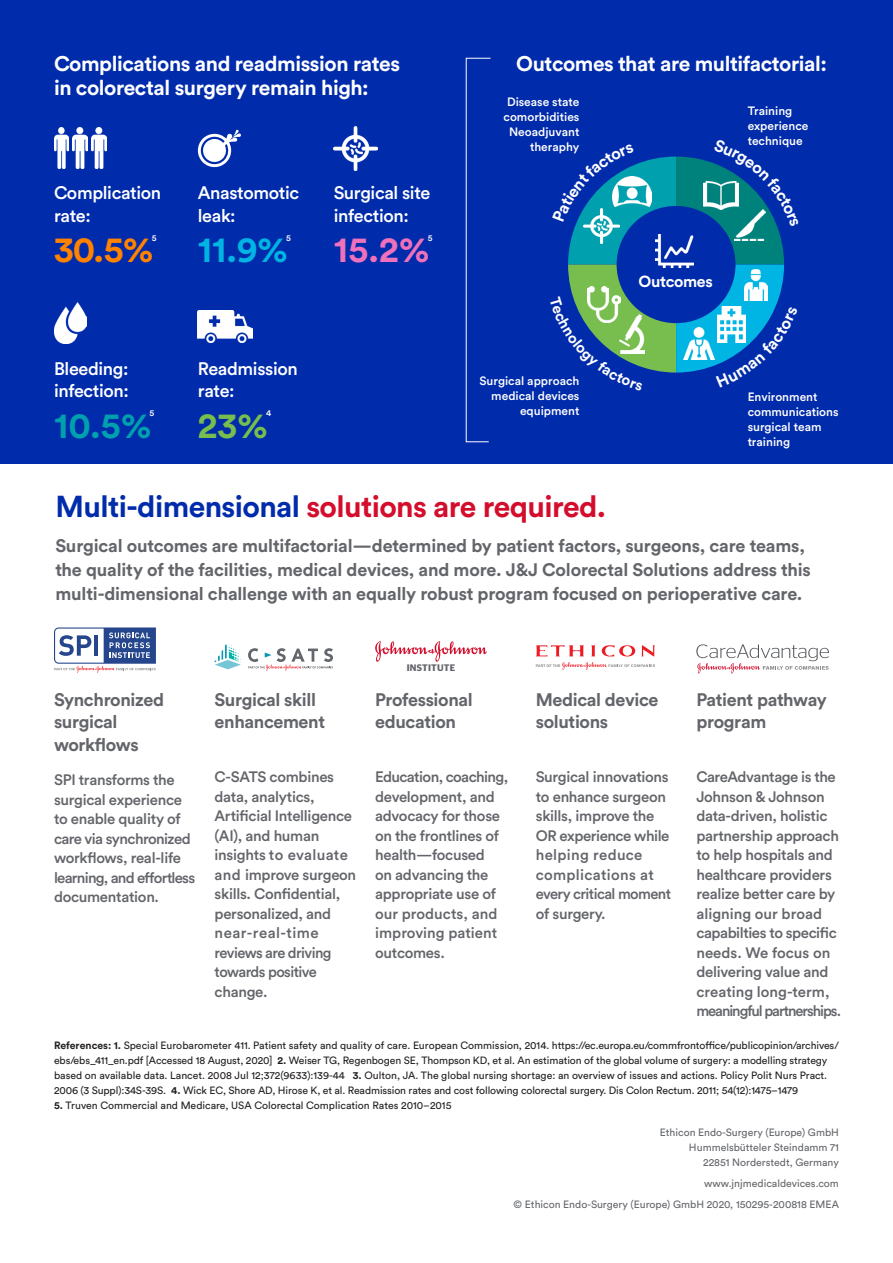
<style>
.page{position:relative;width:893px;height:1263px;background:#fff}
.page>*{position:absolute;margin:0;border:0;box-sizing:border-box;transform-origin:0 0}
.t1{font:700 36px "Circular Std";color:#ff8200}
.t2{font:700 36px "Circular Std";color:#ef70bb}
.t3{font:700 36px "Circular Std";color:#00b4e3}
.t4{font:700 36px "Circular Std";color:#00a0af}
.t5{font:700 36px "Circular Std";color:#77be4e}
.t6{font:700 30px "Circular Std";letter-spacing:-.02em;color:#d30d2b}
.t7{font:700 21px "Circular Std";letter-spacing:-.02em;color:#fff}
.t8{font:700 18px/22.5px "Circular Std";letter-spacing:-.01em;color:#63656a}
.t9{font:500 18px/22.5px "Circular Std";letter-spacing:-.02em;color:#fff}
.t10{font:700 15.9px "Circular Std";letter-spacing:-.02em;color:#fff}
.t11{font:500 15px/19.5px "Circular Std";letter-spacing:-.02em;color:#63656a}
.t12{font:500 12px/15px "Circular Std";color:#fff;text-align:right}
.t13{font:10.5px/15px "Circular Std";letter-spacing:-.01em;color:#231f20}
.t14{font:10.5px/15px "Circular Std";color:#63656a;text-align:right}
.t15{font:600 9.45px "Stag Sans";letter-spacing:.025em;color:#63656a}
.t16{font:500 8.7px "Circular Std";color:#fff}
.s1{color:#002baa}
.s2{font-weight:700}
</style>
<div class="page">
<div style="left:0;top:0;width:893px;height:464px;background:#002baa"></div>
<img style="left:73px;top:128px;width:14px;height:40px">
<img style="left:91px;top:128px;width:15px;height:40px">
<img style="left:54px;top:128px;width:15px;height:40px">
<img style="left:334px;top:126px;width:44px;height:44px">
<svg style="left:197px;top:130px;width:44px;height:38px"></svg>
<img style="left:54px;top:303px;width:33px;height:40px">
<img style="left:198px;top:310px;width:54px;height:32px">
<svg style="left:465px;top:57px;width:26px;height:385px"></svg>
<svg style="left:54px;top:627px;width:102px;height:46px"></svg>
<svg style="left:375px;top:641px;width:112px;height:21px"></svg>
<svg style="left:536px;top:645px;width:119px;height:25px"></svg>
<svg style="left:248px;top:648px;width:85px;height:23px"></svg>
<svg style="left:215px;top:644px;width:26px;height:25px"></svg>
<svg style="left:696px;top:644px;width:133px;height:29px"></svg>
<svg style="left:568px;top:156px;width:216px;height:217px"></svg>
<h3 class="t7" style="left:54px;top:50px;width:347px">Complications and readmission rates</h3>
<h3 class="t7" style="left:516px;top:50px;width:312px">Outcomes that are multifactorial:</h3>
<h3 class="t7" style="left:54px;top:74px;width:316px">in colorectal surgery remain high:</h3>
<p class="t12" style="left:504px;top:94px;width:77px">Disease state comorbidities<br>Neoadjuvant theraphy</p>
<p class="t12" style="left:748px;top:103px;width:62px;text-align:left">Training experience technique</p>
<p class="t9" style="left:54px;top:181px;width:109px">Complication rate:</p>
<h1 class="t1" style="left:54px;top:226px;width:101px">30.5%</h1>
<p class="t16" style="left:152px;top:232px;width:6px">5</p>
<p class="t9" style="left:198px;top:181px;width:103px">Anastomotic leak:</p>
<h1 class="t3" style="left:198px;top:226px;width:92px">11.9%</h1>
<p class="t16" style="left:286px;top:232px;width:6px">5</p>
<p class="t9" style="left:334px;top:181px;width:98px">Surgical site infection:</p>
<h1 class="t2" style="left:334px;top:226px;width:97px">15.2%</h1>
<p class="t16" style="left:428px;top:232px;width:6px">5</p>
<p class="t9" style="left:54px;top:357px;width:77px">Bleeding: infection:</p>
<h1 class="t4" style="left:54px;top:402px;width:99px">10.5%</h1>
<p class="t16" style="left:150px;top:408px;width:6px">5</p>
<p class="t9" style="left:198px;top:357px;width:102px">Readmission rate:</p>
<h1 class="t5" style="left:198px;top:402px;width:72px">23%</h1>
<p class="t16" style="left:266px;top:408px;width:7px">4</p>
<p class="t12" style="left:480px;top:373px;width:101px">Surgical approach medical devices equipment</p>
<p class="t10" style="left:638px;top:271px;width:76px">Outcomes</p>
<p class="t12" style="left:748px;top:389px;width:92px;text-align:left">Environment communications surgical team training</p>
<h2 class="t6" style="left:56px;top:487px;width:552px"><span class="s1">Multi-dimensional</span> solutions are required.</h2>
<p class="t8" style="left:56px;top:533px;width:757px;line-height:24px">Surgical outcomes are multifactorial—determined by patient factors, surgeons, care teams, the quality of the facilities, medical devices, and more. J&amp;J Colorectal Solutions address this multi-dimensional challenge with an equally robust program focused on perioperative care.</p>
<p class="t8" style="left:54px;top:688px;width:112px">Synchronized surgical workflows</p>
<p class="t11" style="left:54px;top:770px;width:143px">SPI transforms the surgical experience to enable quality of care via synchronized workflows, real-life learning, and effortless documentation.</p>
<p class="t8" style="left:215px;top:688px;width:112px">Surgical skill enhancement</p>
<p class="t11" style="left:215px;top:767px;width:143px">C-SATS combines data, analytics,<br>Artificial Intelligence (AI), and human insights to evaluate and improve surgeon skills. Confidential, personalized, and near-real-time reviews are driving towards positive change.</p>
<p class="t15" style="left:407px;top:662px;width:50px">INSTITUTE</p>
<p class="t8" style="left:375px;top:688px;width:99px">Professional education</p>
<p class="t11" style="left:375px;top:767px;width:135px">Education, coaching, development, and advocacy for those on the frontlines of health—focused<br>on advancing the appropriate use of our products, and improving patient outcomes.</p>
<p class="t8" style="left:536px;top:688px;width:124px">Medical device solutions</p>
<p class="t11" style="left:536px;top:767px;width:137px">Surgical innovations to enhance surgeon skills, improve the<br>OR experience while helping reduce complications at every critical moment of surgery.</p>
<p class="t8" style="left:696px;top:688px;width:132px">Patient pathway program</p>
<p class="t11" style="left:696px;top:767px;width:146px">CareAdvantage is the<br>Johnson &amp; Johnson data-driven, holistic partnership approach to help hospitals and healthcare providers realize better care by aligning our broad capabilties to specific needs. We focus on delivering value and creating long-term, meaningful partnerships.</p>
<p class="t13" style="left:54px;top:1038px;width:786px"><span class="s2">References: 1.</span> Special Eurobarometer 411. Patient safety and quality of care. European Commission, 2014. https://ec.europa.eu/commfrontoffice/publicopinion/archives/ ebs/ebs_411_en.pdf [Accessed 18 August, 2020] <span class="s2">2.</span> Weiser TG, Regenbogen SE, Thompson KD, et al. An estimation of the global volume of surgery: a modelling strategy based on available data. Lancet. 2008 Jul 12;372(9633):139-44 <span class="s2">3.</span> Oulton, JA. The global nursing shortage: an overview of issues and actions. Policy Polit Nurs Pract.<br>2006 (3 Suppl):34S-39S. <span class="s2">4.</span> Wick EC, Shore AD, Hirose K, et al. Readmission rates and cost following colorectal surgery. Dis Colon Rectum. 2011; 54(12):1475–1479</p>
<p class="t13" style="left:54px;top:1098px;width:399px"><span class="s2">5.</span> Truven Commercial and Medicare, USA Colorectal Complication Rates 2010–2015</p>
<p class="t14" style="left:660px;top:1125px;width:181px">Ethicon Endo-Surgery (Europe) GmbH<br>Hummelsbütteler Steindamm 71<br>22851 Norderstedt, Germany</p>
<p class="t14" style="left:514px;top:1173px;width:327px;line-height:21px">www.jnjmedicaldevices.com<br>© Ethicon Endo-Surgery (Europe) GmbH 2020, 150295-200818 EMEA</p>
</div>
